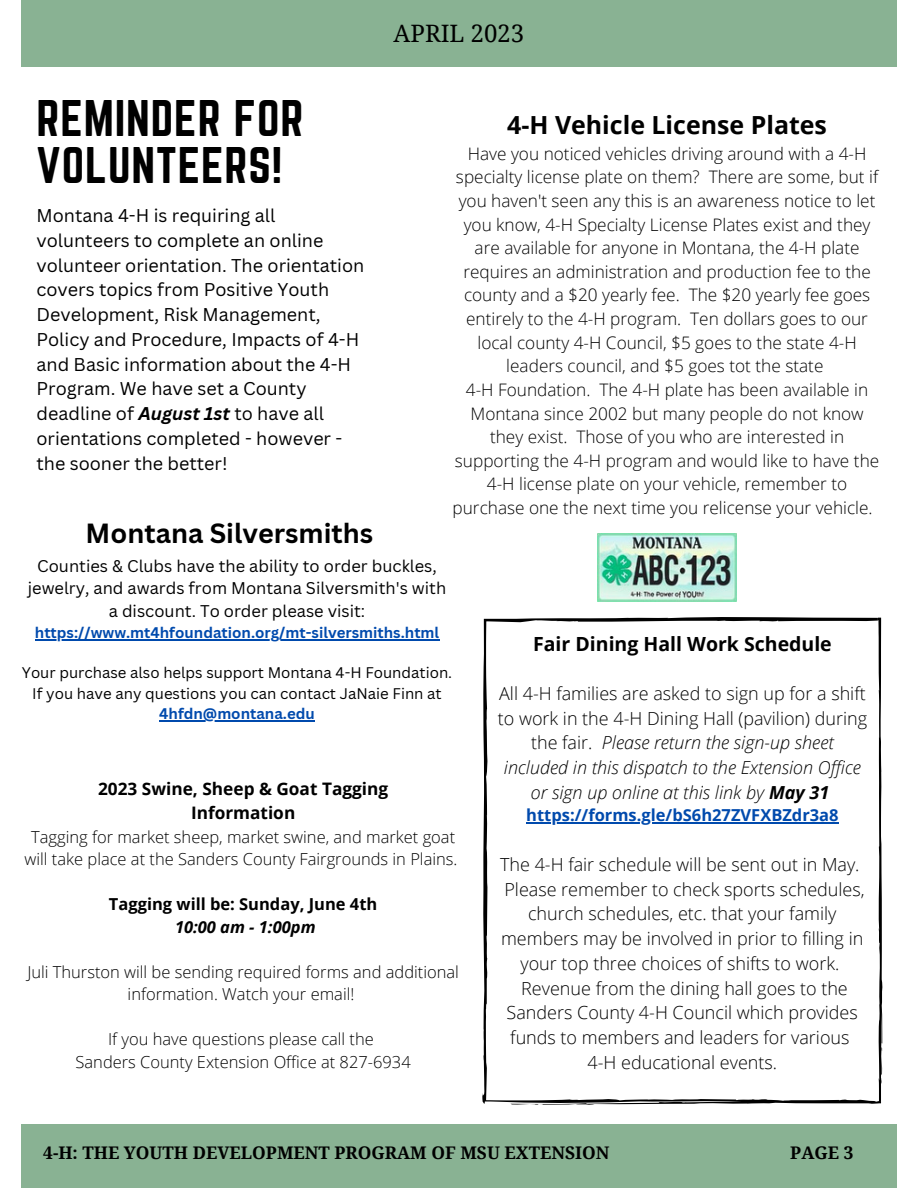
<style>
.page{position:relative;width:918px;height:1188px;background:#fff}
.page>*{position:absolute;margin:0;border:0;box-sizing:border-box;transform-origin:0 0}
.t1{font:45px/47.2px "Norwester";letter-spacing:.02em;color:#000}
.t2{font:700 27px "Canva Sans";color:#000}
.t3{font:700 24.9px "Open Sans";color:#000}
.t4{font:24px "Droid Serif";color:#000}
.t5{font:700 19.5px "Open Sans";color:#000}
.t6{font:18px/24.8px "Canva Sans";color:#000}
.t7{font:300 18px/24.8px "Open Sans";color:#000;text-align:center}
.t8{font:italic 300 18px/24.8px "Open Sans";color:#000;text-align:center}
.t9{font:700 17.4px "Droid Serif";color:#000}
.t10{font:300 17.25px/23.7px "Open Sans";color:#000;text-align:center}
.t11{font:700 17.25px/23.7px "Open Sans";color:#000;text-align:center}
.t12{font:300 16.5px/22.5px "Open Sans";color:#000;text-align:center}
.t13{font:16.5px/22.5px "Canva Sans";color:#000;text-align:center}
.t14{font:700 16.5px "Open Sans";color:#004aad}
.t15{font:700 16.5px "Open Sans";color:#000}
.t16{font:italic 700 16.5px "Open Sans";color:#000}
.t17{font:15px/20.2px "Canva Sans";color:#000;text-align:center}
.t18{font:700 15px "Canva Sans";color:#004aad}
.s1{font-weight:700;font-style:italic}
.s2{font-style:normal}
.s3{font-weight:700}
</style>
<div class="page">
<div style="left:21px;top:0;width:876px;height:67px;background:#89b293"></div>
<div style="left:21px;top:1124px;width:876px;height:64px;background:#89b293"></div>
<img style="left:598px;top:533px;width:138px;height:69px">
<svg style="left:482px;top:617px;width:400px;height:488px"></svg>
<hr style="left:526px;top:822px;width:313px;height:2px;background:#004aad">
<hr style="left:35px;top:639px;width:404px;height:1px;background:#004aad">
<hr style="left:159px;top:720px;width:156px;height:1px;background:#004aad">
<h1 class="t1" style="left:36px;top:94px;width:269px">REMINDER FOR<br>VOLUNTEERS!</h1>
<p class="t6" style="left:36px;top:203px;width:329px">Montana 4-H is requiring all volunteers to complete an online volunteer orientation. The orientation covers topics from Positive Youth<br>Development, Risk Management,<br>Policy and Procedure, Impacts of 4-H and Basic information about the 4-H<br>Program. We have set a County deadline of <span class="s1">August 1st</span> to have all orientations completed - however - the sooner the better!</p>
<h3 class="t4" style="left:394px;top:19px;width:132px">APRIL 2023</h3>
<h3 class="t3" style="left:507px;top:107px;width:321px">4-H Vehicle License Plates</h3>
<p class="t10" style="left:453px;top:141px;width:428px">Have you noticed vehicles driving around with a 4-H specialty license plate on them? There are some, but if you haven't seen any this is an awareness notice to let you know, 4-H Specialty License Plates exist and they are available for anyone in Montana, the 4-H plate requires an administration and production fee to the county and a $20 yearly fee. The $20 yearly fee goes entirely to the 4-H program. Ten dollars goes to our local county 4-H Council, $5 goes to the state 4-H leaders council, and $5 goes tot the state<br>4-H Foundation. The 4-H plate has been available in Montana since 2002 but many people do not know they exist. Those of you who are interested in supporting the 4-H program and would like to have the 4-H license plate on your vehicle, remember to purchase one the next time you relicense your vehicle.</p>
<h2 class="t2" style="left:86px;top:514px;width:289px">Montana Silversmiths</h2>
<p class="t13" style="left:28px;top:554px;width:420px">Counties &amp; Clubs have the ability to order buckles, jewelry, and awards from Montana Silversmith's with a discount. To order please visit:</p>
<p class="t18" style="left:35px;top:622px;width:406px">https://www.mt4hfoundation.org/mt-silversmiths.html</p>
<p class="t17" style="left:22px;top:662px;width:432px">Your purchase also helps support Montana 4-H Foundation.<br>If you have any questions you can contact JaNaie Finn at</p>
<p class="t18" style="left:159px;top:703px;width:157px">4hfdn@montana.edu</p>
<p class="t11" style="left:98px;top:777px;width:292px">2023 Swine, Sheep &amp; Goat Tagging<br>Information</p>
<p class="t12" style="left:25px;top:825px;width:434px">Tagging for market sheep, market swine, and market goat will take place at the Sanders County Fairgrounds in Plains.</p>
<p class="t15" style="left:109px;top:892px;width:270px">Tagging will be: Sunday, June 4th</p>
<p class="t16" style="left:175px;top:915px;width:142px">10:00 am - 1:00pm</p>
<p class="t12" style="left:27px;top:960px;width:433px">Juli Thurston will be sending required forms and additional information. Watch your email!</p>
<p class="t12" style="left:76px;top:1027px;width:337px">If you have questions please call the<br>Sanders County Extension Office at 827-6934</p>
<p class="t5" style="left:533px;top:631px;width:300px">Fair Dining Hall Work Schedule</p>
<p class="t8" style="left:498px;top:680px;width:371px"><span class="s2">All 4-H families are asked to sign up for a shift to work in the 4-H Dining Hall (pavilion) during the fair.</span> Please return the sign-up sheet included in this dispatch to the Extension Office or sign up online at this link by <span class="s3">May 31</span></p>
<p class="t14" style="left:526px;top:804px;width:314px">https://forms.gle/bS6h27ZVFXBZdr3a8</p>
<p class="t7" style="left:500px;top:851px;width:366px">The 4-H fair schedule will be sent out in May.<br>Please remember to check sports schedules, church schedules, etc. that your family members may be involved in prior to filling in your top three choices of shifts to work.<br>Revenue from the dining hall goes to the Sanders County 4-H Council which provides funds to members and leaders for various 4-H educational events.</p>
<p class="t9" style="left:43px;top:1143px;width:568px">4-H: THE YOUTH DEVELOPMENT PROGRAM OF MSU EXTENSION</p>
<p class="t9" style="left:790px;top:1143px;width:65px">PAGE 3</p>
</div>
